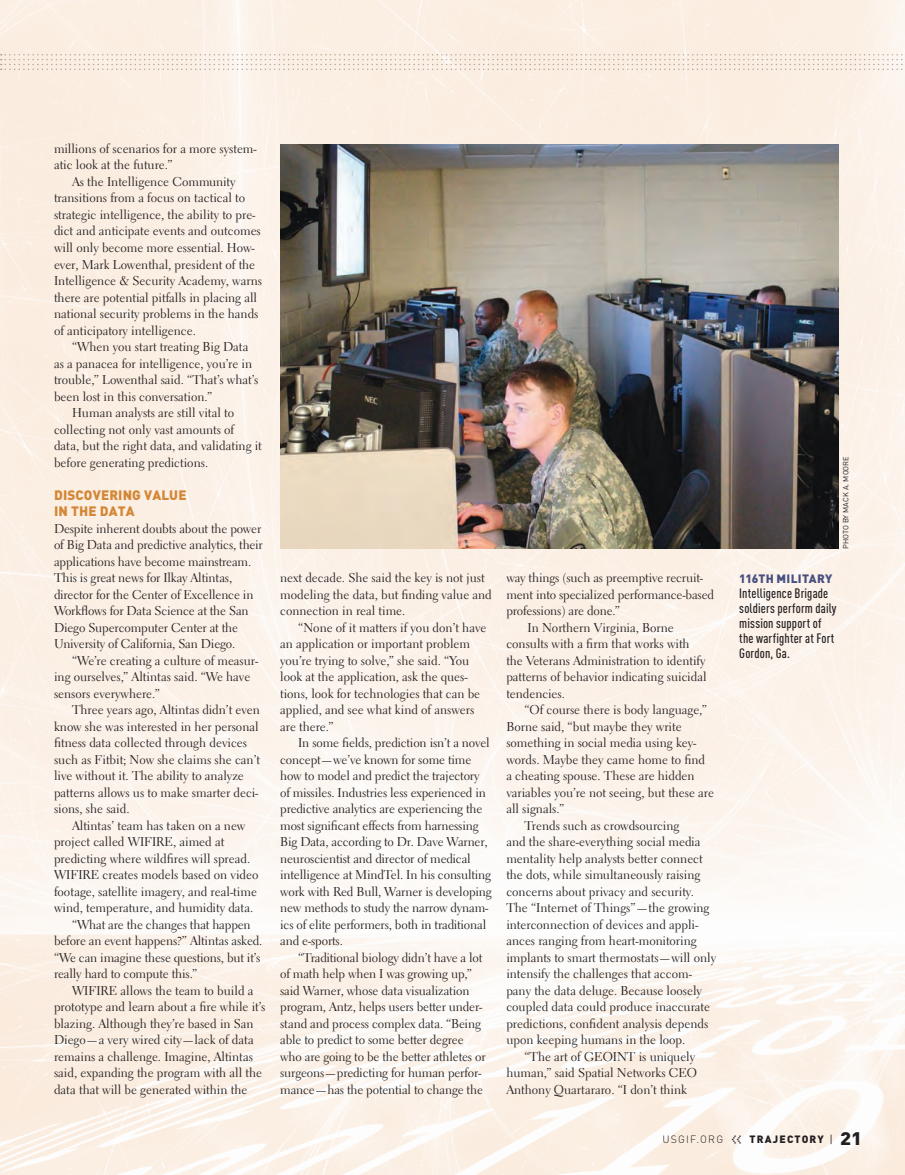
<style>
.page{position:relative;width:905px;height:1175px;background:#fff}
.page>*{position:absolute;margin:0;border:0;box-sizing:border-box;transform-origin:0 0}
._05_photo_caption_AL{font:500 condensed 13.5px/15px "DINOT";letter-spacing:.01em;color:#231f20}
._01_body_subhead_TRJ{font:900 13.5px/16.5px "DINOT";letter-spacing:.01em;color:#d38737}
._01_body_indent_TRJ{font:12.75px/16.5px "Electra LT Std";color:#231f20}
._01_body_no_indent_T{font:12.75px/16.5px "Electra LT Std";letter-spacing:-.01em;color:#231f20}
._05_photo_caption_AL-2{font:900 12px "DINOT";letter-spacing:.02em;color:#474f7f}
.t1{font:900 10.5px "DINOT";letter-spacing:.11em;color:#231f20}
._09_photo_credit_TRJ{font:7.5px "DINOT";letter-spacing:.01em;color:#231f20}
.s1{font-weight:300}
.s2{font-family:"Meta Bold Caps Expert";font-weight:400;font-size:9px}
.s3{font-family:"Eurostile LT Std";font-weight:400;font-stretch:condensed;font-size:12.75px}
.s4{font-size:18px}
</style>
<div class="page">
<img style="left:0;top:0;width:904px;height:1174px">
<svg style="left:1px;top:54px;width:904px;height:16px;background:#f4e8dd"></svg>
<img style="left:281px;top:144px;width:557px;height:405px">
<p class="_01_body_indent_TRJ" style="left:54px;top:140px;width:204px">millions of scenarios for a more system&shy;atic look at the future.”</p>
<p class="_01_body_indent_TRJ" style="left:54px;top:173px;width:209px;text-indent:18px">As the Intelligence Community transitions from a focus on tactical to strategic intelligence, the ability to pre&shy;dict and anticipate events and outcomes will only become more essential. How&shy;ever, Mark Lowenthal, president of the Intelligence &amp; Security Academy, warns there are potential pitfalls in placing all national security problems in the hands of anticipatory intelligence.</p>
<p class="_01_body_indent_TRJ" style="left:54px;top:338px;width:206px;text-indent:18px">“When you start treating Big Data as a panacea for intelligence, you’re in trouble,” Lowenthal said. “That’s what’s been lost in this conversation.”</p>
<p class="_01_body_indent_TRJ" style="left:54px;top:404px;width:209px;text-indent:18px">Human analysts are still vital to collecting not only vast amounts of data, but the right data, and validating it before generating predictions.</p>
<p class="_01_body_subhead_TRJ" style="left:54px;top:486px;width:134px">DISCOVERING VALUE<br>IN THE DATA</p>
<p class="_01_body_no_indent_T" style="left:54px;top:520px;width:210px">Despite inherent doubts about the power of Big Data and predictive analytics, their applications have become mainstream.<br>This is great news for Ilkay Altintas, director for the Center of Excellence in Workflows for Data Science at the San Diego Supercomputer Center at the University of California, San Diego.</p>
<p class="_01_body_indent_TRJ" style="left:54px;top:652px;width:206px;text-indent:18px">“We’re creating a culture of measur&shy;ing ourselves,” Altintas said. “We have sensors everywhere.”</p>
<p class="_01_body_indent_TRJ" style="left:54px;top:701px;width:207px;text-indent:18px">Three years ago, Altintas didn’t even know she was interested in her personal fitness data collected through devices such as Fitbit; Now she claims she can’t live without it. The ability to analyze patterns allows us to make smarter deci&shy;sions, she said.</p>
<p class="_01_body_indent_TRJ" style="left:54px;top:817px;width:206px;text-indent:18px">Altintas’ team has taken on a new project called WIFIRE, aimed at predicting where wildfires will spread.<br>WIFIRE creates models based on video footage, satellite imagery, and real-time wind, temperature, and humidity data.</p>
<p class="_01_body_indent_TRJ" style="left:54px;top:916px;width:210px;text-indent:18px">“What are the changes that happen before an event happens?” Altintas asked. “We can imagine these questions, but it’s really hard to compute this.”</p>
<p class="_01_body_indent_TRJ" style="left:54px;top:982px;width:213px;text-indent:18px">WIFIRE allows the team to build a prototype and learn about a fire while it’s blazing. Although they’re based in San Diego—a very wired city—lack of data remains a challenge. Imagine, Altintas said, expanding the program with all the data that will be generated within the</p>
<p class="_01_body_indent_TRJ" style="left:280px;top:569px;width:213px">next decade. She said the key is not just modeling the data, but finding value and connection in real time.</p>
<p class="_01_body_indent_TRJ" style="left:280px;top:619px;width:208px;text-indent:18px">“None of it matters if you don’t have an application or important problem you’re trying to solve,” she said. “You look at the application, ask the ques&shy;tions, look for technologies that can be applied, and see what kind of answers are there.”</p>
<p class="_01_body_indent_TRJ" style="left:280px;top:734px;width:213px;text-indent:18px">In some fields, prediction isn’t a novel concept—we’ve known for some time how to model and predict the trajectory of missiles. Industries less experienced in predictive analytics are experiencing the most significant effects from harnessing Big Data, according to Dr. Dave Warner, neuroscientist and director of medical intelligence at MindTel. In his consulting work with Red Bull, Warner is developing new methods to study the narrow dynam&shy;ics of elite performers, both in traditional and e-sports.</p>
<p class="_01_body_indent_TRJ" style="left:280px;top:949px;width:207px;text-indent:18px">“Traditional biology didn’t have a lot of math help when I was growing up,” said Warner, whose data visualization program, Antz, helps users better under&shy;stand and process complex data. “Being able to predict to some better degree who are going to be the better athletes or surgeons—predicting for human perfor&shy;mance—has the potential to change the</p>
<p class="_01_body_indent_TRJ" style="left:506px;top:569px;width:209px">way things (such as preemptive recruit&shy;ment into specialized performance-based professions) are done.”</p>
<p class="_01_body_indent_TRJ" style="left:506px;top:619px;width:202px;text-indent:21px">In Northern Virginia, Borne consults with a firm that works with the Veterans Administration to identify patterns of behavior indicating suicidal tendencies.</p>
<p class="_01_body_indent_TRJ" style="left:506px;top:701px;width:209px;text-indent:18px">“Of course there is body language,” Borne said, “but maybe they write something in social media using key&shy;words. Maybe they came home to find<br>a cheating spouse. These are hidden variables you’re not seeing, but these are all signals.”</p>
<p class="_01_body_indent_TRJ" style="left:506px;top:817px;width:211px;text-indent:18px">Trends such as crowdsourcing<br>and the share-everything social media mentality help analysts better connect the dots, while simultaneously raising concerns about privacy and security.<br>The “Internet of Things”—the growing interconnection of devices and appli&shy;ances ranging from heart-monitoring implants to smart thermostats—will only intensify the challenges that accom&shy;pany the data deluge. Because loosely coupled data could produce inaccurate predictions, confident analysis depends upon keeping humans in the loop.</p>
<p class="_01_body_indent_TRJ" style="left:506px;top:1048px;width:192px;text-indent:18px">“The art of GEOINT is uniquely human,” said Spatial Networks CEO<br>Anthony Quartararo. “I don’t think</p>
<p class="_09_photo_credit_TRJ" style="left:841px;top:549px;width:94px;rotate:-90deg">PHOTO BY MACK A. MOORE</p>
<p class="_05_photo_caption_AL-2" style="left:739px;top:570px;width:95px">116TH MILITARY</p>
<p class="_05_photo_caption_AL" style="left:739px;top:585px;width:99px">Intelligence Brigade soldiers perform daily mission support of the warfighter at Fort<br>Gordon, Ga.</p>
<p class="t1" style="left:662px;top:1132px;width:201px"><span class="s1">USGIF.ORG</span> <span class="s2">kk</span> TRAJECTORY <span class="s3">|</span> <span class="s4">21</span></p>
</div>
